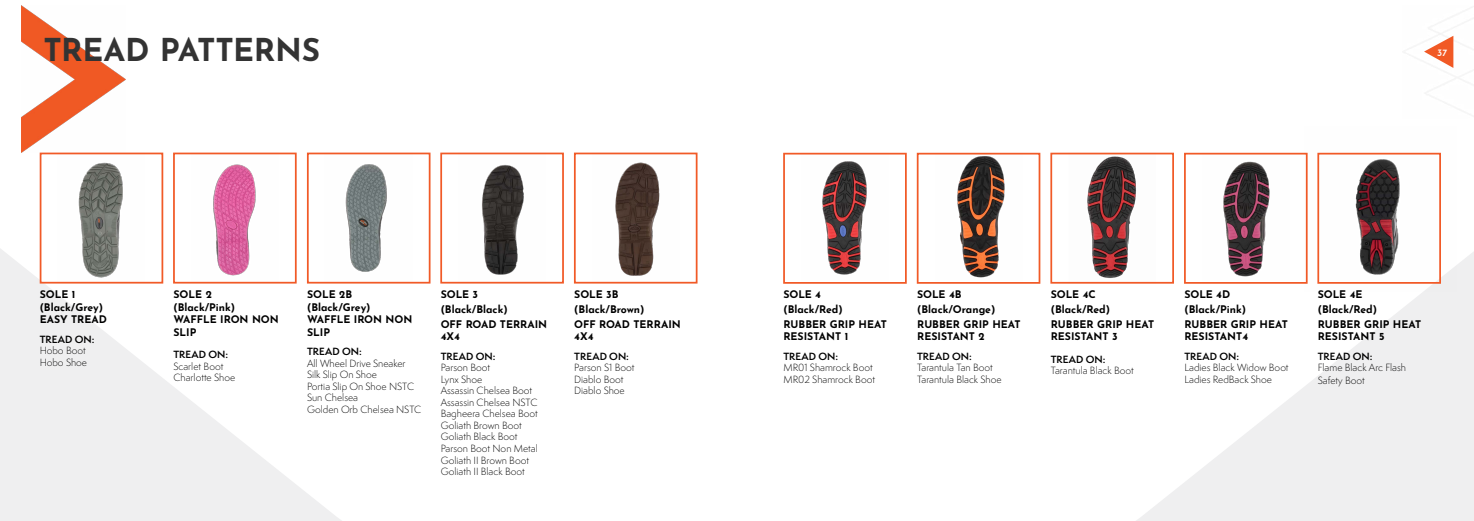
<style>
.page{position:relative;width:1474px;height:521px;background:#fff}
.page>*{position:absolute;margin:0;border:0;box-sizing:border-box;transform-origin:0 0}
.t1{font:700 31.5px "Josefin Sans";letter-spacing:-.015em;color:#333}
.t2{font:700 10.5px/14.8px "Josefin Sans";color:#000}
.t3{font:300 9.62px/11.5px "Semplicita Pro";color:#000}
.t4{font:600 9.62px "Semplicita Pro";letter-spacing:.01em;color:#000}
.t5{font:italic 600 9.62px "Josefin Sans";color:#fff}
</style>
<div class="page">
<svg style="left:0;top:242px;width:342px;height:279px;fill:#efeff0"></svg>
<img style="left:21px;top:6px;width:104px;height:147px">
<img style="left:58px;top:162px;width:87px;height:119px">
<img style="left:191px;top:164px;width:87px;height:117px">
<img style="left:325px;top:164px;width:62px;height:117px">
<img style="left:482px;top:164px;width:42px;height:111px">
<img style="left:615px;top:162px;width:45px;height:114px">
<img style="left:822px;top:161px;width:45px;height:114px">
<img style="left:957px;top:156px;width:48px;height:122px">
<img style="left:1223px;top:161px;width:47px;height:82px">
<div style="left:40px;top:153px;width:123px;height:131px;border:2px solid #f15a27"></div>
<div style="left:173px;top:153px;width:124px;height:131px;border:2px solid #f15a27"></div>
<div style="left:307px;top:153px;width:123px;height:131px;border:2px solid #f15a27"></div>
<div style="left:440px;top:153px;width:124px;height:131px;border:2px solid #f15a27"></div>
<div style="left:574px;top:153px;width:123px;height:131px;border:2px solid #f15a27"></div>
<div style="left:783px;top:153px;width:123px;height:131px;border:2px solid #f15a27"></div>
<div style="left:916px;top:153px;width:124px;height:131px;border:2px solid #f15a27"></div>
<img style="left:1087px;top:156px;width:49px;height:122px">
<div style="left:1050px;top:153px;width:123px;height:131px;border:2px solid #f15a27"></div>
<div style="left:1183px;top:153px;width:124px;height:131px;border:2px solid #f15a27"></div>
<img style="left:1404px;top:7px;width:68px;height:108px">
<svg style="left:1423px;top:36px;width:30px;height:32px"></svg>
<svg style="left:1125px;top:243px;width:348px;height:278px;fill:#efeff0"></svg>
<img style="left:1303px;top:152px;width:153px;height:139px">
<div style="left:1317px;top:153px;width:123px;height:131px;border:2px solid #f15a27"></div>
<h1 class="t1" style="left:44px;top:22px;width:278px">TREAD PATTERNS</h1>
<p class="t2" style="left:40px;top:287px;width:69px;line-height:12.6px">SOLE 1 (Black/Grey)<br>EASY TREAD</p>
<p class="t4" style="left:40px;top:332px;width:56px">TREAD ON:</p>
<p class="t3" style="left:40px;top:345px;width:49px">Hobo Boot<br>Hobo Shoe</p>
<p class="t2" style="left:173px;top:287px;width:107px;line-height:12.6px">SOLE 2<br>(Black/Pink)<br>WAFFLE IRON NON<br>SLIP</p>
<p class="t4" style="left:173px;top:347px;width:56px">TREAD ON:</p>
<p class="t3" style="left:173px;top:360px;width:63px">Scarlet Boot<br>Charlotte Shoe</p>
<p class="t2" style="left:307px;top:287px;width:107px;line-height:12.6px">SOLE 2B (Black/Grey)<br>WAFFLE IRON NON<br>SLIP</p>
<p class="t4" style="left:307px;top:344px;width:56px">TREAD ON:</p>
<p class="t3" style="left:307px;top:357px;width:116px">All Wheel Drive Sneaker<br>Silk Slip On Shoe<br>Portia Slip On Shoe NSTC<br>Sun Chelsea<br>Golden Orb Chelsea NSTC</p>
<p class="t2" style="left:440px;top:285px;width:108px">SOLE 3 (Black/Black)<br>OFF ROAD TERRAIN</p>
<p class="t2" style="left:440px;top:328px;width:21px">4X4</p>
<p class="t4" style="left:440px;top:349px;width:56px">TREAD ON:</p>
<p class="t3" style="left:440px;top:362px;width:99px">Parson Boot<br>Lynx Shoe<br>Assassin Chelsea Boot<br>Assassin Chelsea NSTC<br>Bagheera Chelsea Boot<br>Goliath Brown Boot<br>Goliath Black Boot<br>Parson Boot Non Metal<br>Goliath II Brown Boot<br>Goliath II Black Boot</p>
<p class="t2" style="left:574px;top:285px;width:108px">SOLE 3B (Black/Brown)<br>OFF ROAD TERRAIN</p>
<p class="t2" style="left:574px;top:328px;width:21px">4X4</p>
<p class="t4" style="left:574px;top:349px;width:56px">TREAD ON:</p>
<p class="t3" style="left:574px;top:362px;width:62px">Parson S1 Boot<br>Diablo Boot<br>Diablo Shoe</p>
<p class="t5" style="left:1436px;top:44px;width:11px">37</p>
<p class="t2" style="left:783px;top:285px;width:105px">SOLE 4<br>(Black/Red)<br>RUBBER GRIP HEAT</p>
<p class="t2" style="left:783px;top:328px;width:66px">RESISTANT 1</p>
<p class="t4" style="left:783px;top:349px;width:56px">TREAD ON:</p>
<p class="t3" style="left:783px;top:362px;width:93px">MR01 Shamrock Boot<br>MR02 Shamrock Boot</p>
<p class="t2" style="left:917px;top:285px;width:105px">SOLE 4B (Black/Orange)<br>RUBBER GRIP HEAT</p>
<p class="t2" style="left:917px;top:328px;width:69px">RESISTANT 2</p>
<p class="t4" style="left:917px;top:349px;width:56px">TREAD ON:</p>
<p class="t3" style="left:917px;top:362px;width:86px">Tarantula Tan Boot<br>Tarantula Black Shoe</p>
<p class="t2" style="left:1050px;top:285px;width:105px">SOLE 4C (Black/Red)<br>RUBBER GRIP HEAT</p>
<p class="t2" style="left:1050px;top:328px;width:68px">RESISTANT 3</p>
<p class="t4" style="left:1050px;top:352px;width:56px">TREAD ON:</p>
<p class="t3" style="left:1050px;top:365px;width:85px">Tarantula Black Boot</p>
<p class="t2" style="left:1184px;top:285px;width:105px">SOLE 4D (Black/Pink)<br>RUBBER GRIP HEAT</p>
<p class="t2" style="left:1184px;top:328px;width:65px">RESISTANT4</p>
<p class="t4" style="left:1184px;top:349px;width:56px">TREAD ON:</p>
<p class="t3" style="left:1184px;top:362px;width:106px">Ladies Black Widow Boot<br>Ladies RedBack Shoe</p>
<p class="t2" style="left:1317px;top:285px;width:105px">SOLE 4E (Black/Red)<br>RUBBER GRIP HEAT</p>
<p class="t2" style="left:1317px;top:328px;width:68px">RESISTANT 5</p>
<p class="t4" style="left:1317px;top:349px;width:56px">TREAD ON:</p>
<p class="t3" style="left:1317px;top:361px;width:90px;line-height:12.4px">Flame Black Arc Flash<br>Safety Boot</p>
</div>
